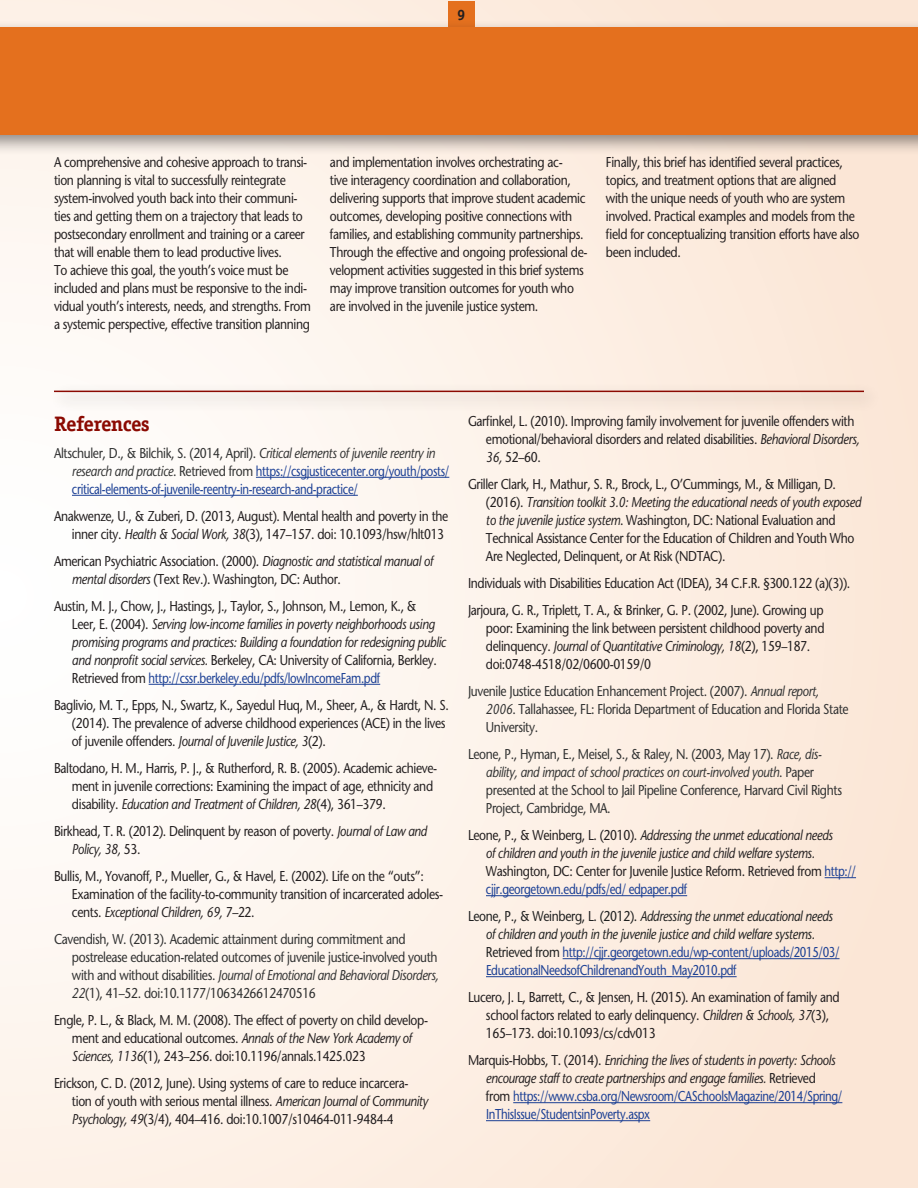
<style>
.page{position:relative;width:918px;height:1188px;background:#fff}
.page>*{position:absolute;margin:0;border:0;box-sizing:border-box;transform-origin:0 0}
.t1{font:700 21px "Officina Serif Std";letter-spacing:-.03em;color:#8b0a02}
.t2{font:700 15px "Officina Serif Std";color:#231f20}
.t3{font:500 14.25px/18px "Stone Sans Std";letter-spacing:-.03em;color:#231f20;scale:.85 1}
.t4{font:italic 500 14.25px/18px "Stone Sans Std";letter-spacing:-.03em;color:#231f20;scale:.85 1}
.t5{font:500 14.25px/18px "Stone Sans Std";letter-spacing:-.03em;color:#313232;scale:.85 1}
.t6{font:500 14.25px/18px "Stone Sans Std";letter-spacing:-.03em;color:#1b3f94;scale:.8 1}
.s1{color:#313232}
.s2{font-style:italic;color:#313232}
.s3{font-style:italic}
.s4{font-style:normal}
.s5{font-style:normal;color:#1b3f94}
.s6{color:#1f2020}
.s7{font-style:italic;color:#1f2020}
</style>
<div class="page">
<div style="left:0;top:0;width:918px;height:1188px;background:linear-gradient(to right,#fefcf9,#fbe7d6)"></div>
<div style="left:448px;top:1px;width:27px;height:27px;background:#e4701e"></div>
<div style="left:0;top:19px;width:918px;height:136px;background:#231f20;opacity:.5"></div>
<div style="left:0;top:28px;width:918px;height:107px;background:#e4701e"></div>
<hr style="left:256px;top:477px;width:193px;height:1px;background:#1b3f94">
<hr style="left:72px;top:495px;width:286px;height:1px;background:#1b3f94">
<hr style="left:149px;top:684px;width:231px;height:1px;background:#1b3f94">
<hr style="left:825px;top:877px;width:31px;height:1px;background:#1b3f94">
<hr style="left:486px;top:895px;width:201px;height:1px;background:#1b3f94">
<hr style="left:563px;top:958px;width:277px;height:1px;background:#1b3f94">
<hr style="left:486px;top:976px;width:251px;height:1px;background:#1b3f94">
<hr style="left:513px;top:1102px;width:329px;height:1px;background:#1b3f94">
<hr style="left:486px;top:1120px;width:164px;height:1px;background:#1b3f94">
<div style="left:48px;top:382px;width:834px;height:30px;background:#231f20;opacity:.5"></div>
<hr style="left:54px;top:391px;width:810px;height:1px;background:#8b0a02">
<p class="t2" style="left:457px;top:5px;width:10px">9</p>
<p class="t3" style="left:54px;top:153px;width:304px">A comprehensive and cohesive approach to transi&shy;tion planning is vital to successfully reintegrate system-involved youth back into their communi&shy;ties and getting them on a trajectory that leads to postsecondary enrollment and training or a career that will enable them to lead productive lives.<br>To achieve this goal, the youth’s voice must be included and plans must be responsive to the indi&shy;vidual youth’s interests, needs, and strengths. From a systemic perspective, effective transition planning</p>
<p class="t3" style="left:330px;top:153px;width:304px">and implementation involves orchestrating ac-<br>tive interagency coordination and collaboration, delivering supports that improve student academic outcomes, developing positive connections with families, and establishing community partnerships.<br>Through the effective and ongoing professional de&shy;velopment activities suggested in this brief systems may improve transition outcomes for youth who are involved in the juvenile justice system.</p>
<p class="t3" style="left:606px;top:153px;width:300px">Finally, this brief has identified several practices, topics, and treatment options that are aligned with the unique needs of youth who are system involved. Practical examples and models from the field for conceptualizing transition efforts have also been included.</p>
<h2 class="t1" style="left:54px;top:411px;width:97px">References</h2>
<p class="t6" style="left:72px;top:444px;width:473px;text-indent:-18px"><span class="s1">Altschuler, D., &amp; Bilchik, S. (2014, April).</span> <span class="s2">Critical elements of juvenile reentry in research and practice</span><span class="s1">. Retrieved from</span> https://csgjusticecenter.org/youth/posts/ critical-elements-of-juvenile-reentry-in-research-and-practice/</p>
<p class="t3" style="left:54px;top:507px;width:465px;text-align:right">Anakwenze, U., &amp; Zuberi, D. (2013, August). Mental health and poverty in the inner city. <span class="s3">Health &amp; Social Work, 38</span>(3), 147–157. doi: 10.1093/hsw/hlt013</p>
<p class="t3" style="left:72px;top:552px;width:426px;text-indent:-18px">American Psychiatric Association. (2000). <span class="s3">Diagnostic and statistical manual of mental disorders</span> (Text Rev.). Washington, DC: Author.</p>
<p class="t4" style="left:72px;top:597px;width:442px;text-indent:-18px"><span class="s4">Austin, M. J., Chow, J., Hastings, J., Taylor, S., Johnson, M., Lemon, K., &amp;<br>Leer, E. (2004).</span> Serving low-income families in poverty neighborhoods using promising programs and practices: Building a foundation for redesigning public and nonprofit social services. <span class="s4">Berkeley, CA: University of California, Berkley.<br>Retrieved from</span> <span class="s5">http://cssr.berkeley.edu/pdfs/lowIncomeFam.pdf</span></p>
<p class="t3" style="left:72px;top:696px;width:445px;text-indent:-18px">Baglivio, M. T., Epps, N., Swartz, K., Sayedul Huq, M., Sheer, A., &amp; Hardt, N. S. (2014). The prevalence of adverse childhood experiences (ACE) in the lives of juvenile offenders. <span class="s3">Journal of Juvenile Justice, 3</span>(2).</p>
<p class="t3" style="left:72px;top:759px;width:431px;text-indent:-18px">Baltodano, H. M., Harris, P. J., &amp; Rutherford, R. B. (2005). Academic achieve&shy;ment in juvenile corrections: Examining the impact of age, ethnicity and disability. <span class="s3">Education and Treatment of Children, 28</span>(4), 361–379.</p>
<p class="t3" style="left:72px;top:822px;width:419px;text-indent:-18px">Birkhead, T. R. (2012). Delinquent by reason of poverty. <span class="s3">Journal of Law and<br>Policy, 38,</span> 53.</p>
<p class="t3" style="left:72px;top:867px;width:438px;text-indent:-18px">Bullis, M., Yovanoff, P., Mueller, G., &amp; Havel, E. (2002). Life on the “outs”:<br>Examination of the facility-to-community transition of incarcerated adoles&shy;cents. <span class="s3">Exceptional Children, 69,</span> 7–22.</p>
<p class="t5" style="left:72px;top:930px;width:433px;text-indent:-18px">Cavendish, W. (2013). Academic attainment during commitment and postrelease education-related outcomes of juvenile justice-involved youth with and without disabilities. <span class="s3">Journal of Emotional and Behavioral Disorders, 22</span>(1), 41–52. doi:10.1177/1063426612470516</p>
<p class="t3" style="left:72px;top:1011px;width:420px;text-indent:-18px">Engle, P. L., &amp; Black, M. M. (2008). The effect of poverty on child develop&shy;ment and educational outcomes. <span class="s3">Annals of the New York Academy of<br>Sciences, 1136</span>(1), 243–256. doi:10.1196/annals.1425.023</p>
<p class="t3" style="left:72px;top:1074px;width:421px;text-indent:-18px">Erickson, C. D. (2012, June). Using systems of care to reduce incarcera&shy;tion of youth with serious mental illness. <span class="s3">American Journal of Community<br>Psychology, 49</span>(3/4), 404–416. doi:10.1007/s10464-011-9484-4</p>
<p class="t3" style="left:486px;top:412px;width:441px;text-indent:-18px">Garfinkel, L. (2010). Improving family involvement for juvenile offenders with emotional/behavioral disorders and related disabilities. <span class="s3">Behavioral Disorders,<br>36,</span> 52–60.</p>
<p class="t3" style="left:486px;top:475px;width:443px;text-indent:-18px">Griller Clark, H., Mathur, S. R., Brock, L., O’Cummings, M., &amp; Milligan, D. (2016). <span class="s3">Transition toolkit 3.0: Meeting the educational needs of youth exposed to the juvenile justice system</span>. Washington, DC: National Evaluation and Technical Assistance Center for the Education of Children and Youth Who Are Neglected, Delinquent, or At Risk (NDTAC).</p>
<p class="t3" style="left:468px;top:574px;width:451px">Individuals with Disabilities Education Act (IDEA), 34 C.F.R. §300.122 (a)(3)).</p>
<p class="t3" style="left:486px;top:601px;width:400px;text-indent:-18px">Jarjoura, G. R., Triplett, T. A., &amp; Brinker, G. P. (2002, June). Growing up poor: Examining the link between persistent childhood poverty and delinquency. <span class="s3">Journal of Quantitative Criminology, 18</span>(2), 159–187. doi:0748-4518/02/0600-0159/0</p>
<p class="t5" style="left:486px;top:682px;width:428px;text-indent:-18px">Juvenile Justice Education Enhancement Project. (2007). <span class="s3">Annual report,<br>2006</span>. Tallahassee, FL: Florida Department of Education and Florida State<br>University.</p>
<p class="t5" style="left:486px;top:745px;width:420px;text-indent:-18px">Leone, P., Hyman, E., Meisel, S., &amp; Raley, N. (2003, May 17). <span class="s3">Race, dis&shy;ability, and impact of school practices on court-involved youth</span>. Paper presented at the School to Jail Pipeline Conference, Harvard Civil Rights Project, Cambridge, MA.</p>
<p class="t4" style="left:486px;top:826px;width:437px;text-indent:-18px"><span class="s4">Leone, P., &amp; Weinberg, L. (2010).</span> Addressing the unmet educational needs<br>of children and youth in the juvenile justice and child welfare systems.<br><span class="s4">Washington, DC: Center for Juvenile Justice Reform. Retrieved from</span> <span class="s5">http:// cjjr.georgetown.edu/pdfs/ed/ edpaper.pdf</span></p>
<p class="t6" style="left:486px;top:907px;width:443px;text-indent:-18px"><span class="s6">Leone, P., &amp; Weinberg, L. (2012).</span> <span class="s7">Addressing the unmet educational needs of children and youth in the juvenile justice and child welfare systems.<br></span><span class="s6">Retrieved from</span> http://cjjr.georgetown.edu/wp-content/uploads/2015/03/ EducationalNeedsofChildrenandYouth_May2010.pdf</p>
<p class="t3" style="left:486px;top:988px;width:418px;text-indent:-18px">Lucero, J. L, Barrett, C., &amp; Jensen, H. (2015). An examination of family and school factors related to early delinquency. <span class="s3">Children &amp; Schools, 37</span>(3),<br>165–173. doi:10.1093/cs/cdv013</p>
<p class="t4" style="left:486px;top:1051px;width:421px;text-indent:-18px"><span class="s4">Marquis-Hobbs, T. (2014).</span> Enriching the lives of students in poverty: Schools encourage staff to create partnerships and engage families. <span class="s4">Retrieved from</span> <span class="s5">https://www.csba.org/Newsroom/CASchoolsMagazine/2014/Spring/ InThisIssue/StudentsinPoverty.aspx</span></p>
</div>
